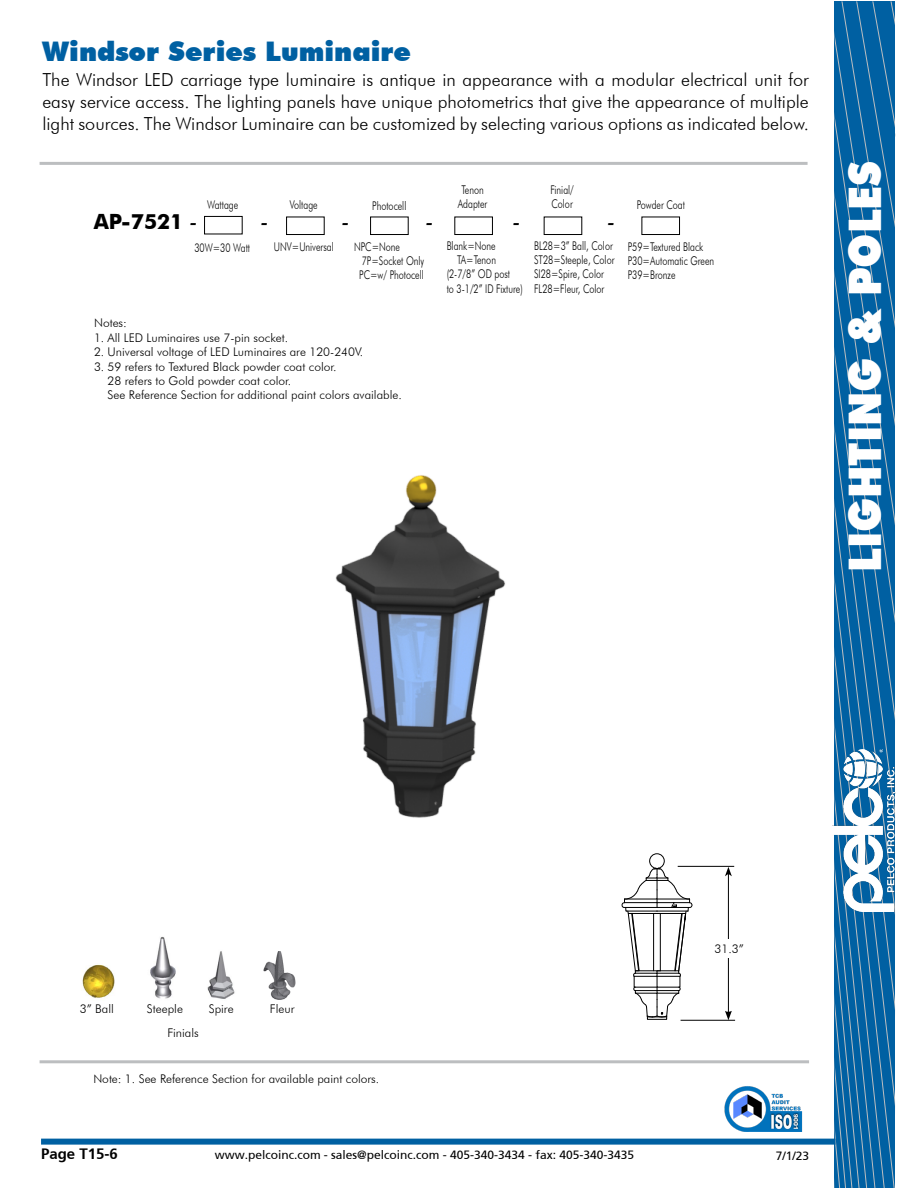
<style>
.page{position:relative;width:918px;height:1188px;background:#fff}
.page>*{position:absolute;margin:0;border:0;box-sizing:border-box;transform-origin:0 0}
.t1{font:900 45px "Futura BT";color:#fff;scale:.9 1}
.t2{font:900 27px "Futura BT";color:#0060a2}
.t3{font:700 21px "Futura BT";color:#000}
.t4{font:italic 500 21px "Futura BT";color:#000}
.t5{font:300 18px/21.6px "Futura BT";color:#000;text-align:justify}
.t6{font:700 15px "Frutiger SAIN Bdv 1";color:#000}
.t7{font:300 12px/14.4px "Futura BT";color:#000}
.t8{font:300 12px/14.4px "Futura BT";color:#000;scale:.75 1}
.t9{font:12px "Frutiger SAIN Rmv 1 Roman";color:#000}
.s1{font-weight:500;font-style:italic}
</style>
<div class="page">
<svg style="left:834px;top:1px;width:61px;height:1187px;background:#1068a4"></svg>
<div style="left:41px;top:1139px;width:795px;height:6px;background:#0060a2"></div>
<img style="left:833px;top:749px;width:63px;height:162px">
<hr style="left:40px;top:1060px;width:769px;height:3px;background:#bcbec0">
<img style="left:724px;top:1086px;width:79px;height:46px">
<hr style="left:40px;top:162px;width:768px;height:3px;background:#bcbec0">
<img style="left:335px;top:475px;width:171px;height:343px">
<hr style="left:728px;top:874px;width:1px;height:139px;background:#000">
<svg style="left:725px;top:867px;width:7px;height:9px"></svg>
<svg style="left:725px;top:1011px;width:7px;height:9px"></svg>
<hr style="left:681px;top:1020px;width:54px;height:1px;background:#000">
<div style="left:715px;top:939px;width:32px;height:19px;background:#fff"></div>
<hr style="left:678px;top:866px;width:56px;height:1px;background:#000">
<div style="left:647px;top:1017px;width:20px;height:3px;border:1px solid #000"></div>
<svg style="left:621px;top:853px;width:78px;height:165px"></svg>
<div style="left:204px;top:216px;width:39px;height:18px;border:1px solid #000"></div>
<div style="left:286px;top:217px;width:39px;height:18px;border:1px solid #000"></div>
<div style="left:370px;top:217px;width:39px;height:18px;border:1px solid #000"></div>
<div style="left:454px;top:217px;width:39px;height:18px;border:1px solid #000"></div>
<div style="left:544px;top:217px;width:38px;height:18px;border:1px solid #000"></div>
<div style="left:642px;top:217px;width:38px;height:18px;border:1px solid #000"></div>
<img style="left:207px;top:951px;width:28px;height:48px">
<img style="left:263px;top:952px;width:33px;height:48px">
<img style="left:150px;top:936px;width:26px;height:63px">
<img style="left:82px;top:964px;width:33px;height:34px">
<h2 class="t2" style="left:42px;top:35px;width:370px">Windsor Series Luminaire</h2>
<p class="t5" style="left:42px;top:69px;width:768px">The Windsor LED carriage type luminaire is antique in appearance with a modular electrical unit for easy service access. The lighting panels have unique photometrics that give the appearance of multiple light sources. The Windsor Luminaire can be customized by selecting various options as indicated below.</p>
<p class="t8" style="left:550px;top:182px;width:33px">Finial/<br>Color</p>
<p class="t8" style="left:458px;top:182px;width:41px;text-align:center">Tenon<br>Adapter</p>
<p class="t8" style="left:290px;top:197px;width:39px">Voltage</p>
<p class="t8" style="left:207px;top:197px;width:43px">Wattage</p>
<p class="t8" style="left:194px;top:240px;width:76px">30W=30 Watt</p>
<p class="t8" style="left:274px;top:239px;width:81px">UNV=Universal</p>
<p class="t8" style="left:372px;top:198px;width:47px">Photocell</p>
<h3 class="t3" style="left:94px;top:209px;width:105px">AP-7521 <span class="s1">-</span></h3>
<h3 class="t4" style="left:261px;top:209px;width:9px">-</h3>
<h3 class="t4" style="left:342px;top:209px;width:9px">-</h3>
<h3 class="t4" style="left:426px;top:209px;width:9px">-</h3>
<h3 class="t4" style="left:513px;top:209px;width:9px">-</h3>
<h3 class="t4" style="left:607px;top:209px;width:9px">-</h3>
<p class="t8" style="left:359px;top:239px;width:88px;text-indent:-5px">NPC=None<br>7P=Socket Only<br>PC=w/ Photocell</p>
<p class="t8" style="left:447px;top:238px;width:67px">Blank=None</p>
<p class="t8" style="left:457px;top:252px;width:53px">TA=Tenon</p>
<p class="t8" style="left:447px;top:267px;width:86px">(2-7/8” OD post</p>
<p class="t8" style="left:447px;top:281px;width:103px">to 3-1/2” ID Fixture)</p>
<p class="t8" style="left:534px;top:238px;width:109px">BL28=3” Ball, Color<br>ST28=Steeple, Color<br>SI28=Spire, Color<br>FL28=Fleur, Color</p>
<p class="t7" style="left:94px;top:316px;width:34px">Notes:</p>
<p class="t7" style="left:94px;top:330px;width:196px">1. All LED Luminaires use 7-pin socket.</p>
<p class="t7" style="left:94px;top:345px;width:271px">2. Universal voltage of LED Luminaires are 120-240V.</p>
<p class="t7" style="left:108px;top:359px;width:296px;text-indent:-13px">3. 59 refers to Textured Black powder coat color.<br>28 refers to Gold powder coat color.<br>See Reference Section for additional paint colors available.</p>
<p class="t8" style="left:637px;top:197px;width:66px">Powder Coat</p>
<p class="t8" style="left:628px;top:239px;width:117px">P59=Textured Black<br>P30=Automatic Green<br>P39=Bronze</p>
<h1 class="t1" style="left:838px;top:572px;width:458px;rotate:-90deg">LIGHTING &amp; POLES</h1>
<p class="t7" style="left:80px;top:1001px;width:36px">3” Ball</p>
<p class="t7" style="left:147px;top:1001px;width:38px">Steeple</p>
<p class="t7" style="left:209px;top:1001px;width:26px">Spire</p>
<p class="t7" style="left:270px;top:1001px;width:26px">Fleur</p>
<p class="t7" style="left:168px;top:1025px;width:33px">Finials</p>
<p class="t7" style="left:93px;top:1072px;width:287px">Note: 1. See Reference Section for available paint colors.</p>
<p class="t6" style="left:41px;top:1145px;width:78px">Page T15-6</p>
<p class="t9" style="left:215px;top:1148px;width:421px">www.pelcoinc.com - sales@pelcoinc.com - 405-340-3434 - fax: 405-340-3435</p>
<p class="t7" style="left:715px;top:942px;width:31px">31.3”</p>
<p class="t9" style="left:776px;top:1148px;width:35px">7/1/23</p>
</div>
